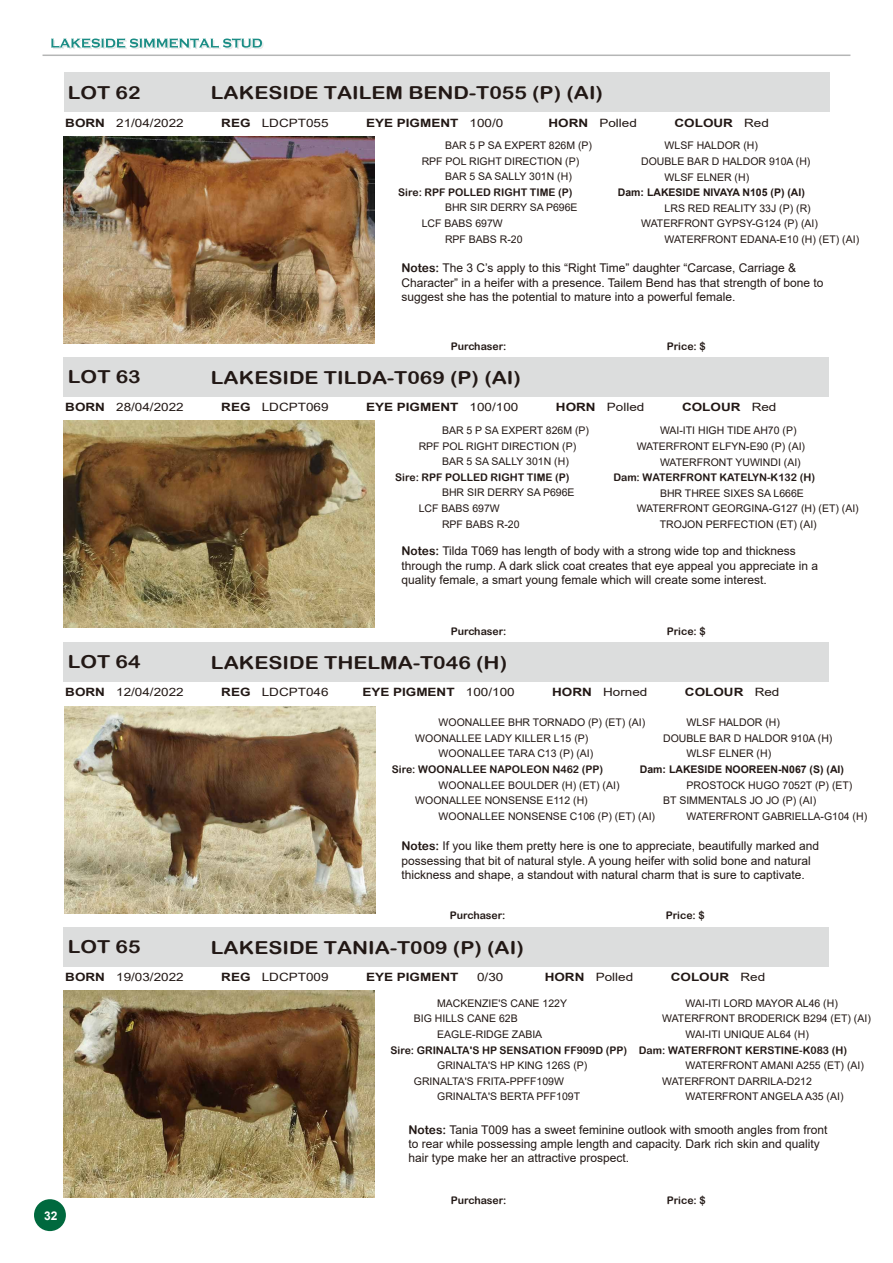
<style>
.page{position:relative;width:893px;height:1263px;background:#fff}
.page>*{position:absolute;margin:0;border:0;box-sizing:border-box;transform-origin:0 0}
.t1{font:17.85px "Arial Rounded MT Bold";color:#221815;scale:1.18 1}
.t2{font:12px/14.4px "Arial";color:#221815}
.t3{font:700 12px "Arial";color:#fff}
.t4{font:11.4px "Arial";color:#221815;scale:1.18 1}
.t5{font:700 11.4px "Arial";color:#221815;scale:1.18 1}
.t6{font:10.5px/15.6px "Arial";color:#221815}
.t7{font:10.5px "Arial Rounded MT Bold";color:#221815}
.t8{font:700 10.5px "Arial";color:#221815}
.s1{font-weight:700}
.s2{font-weight:400}
.s3{font-family:"Arial Rounded MT Bold"}
</style>
<div class="page">
<div style="left:34px;top:1199px;width:32px;height:32px;background:#00693e;border-radius:50%"></div>
<hr style="left:43px;top:55px;width:807px;height:1px;background:#b5b6b6">
<svg style="left:51px;top:38px;width:213px;height:11px"></svg>
<div style="left:64px;top:357px;width:765px;height:40px;background:#dcdddd"></div>
<img style="left:64px;top:421px;width:310px;height:207px">
<div style="left:64px;top:642px;width:765px;height:40px;background:#dcdddd"></div>
<img style="left:65px;top:707px;width:310px;height:206px">
<div style="left:64px;top:927px;width:765px;height:40px;background:#dcdddd"></div>
<img style="left:64px;top:991px;width:310px;height:207px">
<div style="left:64px;top:72px;width:765px;height:40px;background:#dcdddd"></div>
<img style="left:64px;top:136px;width:310px;height:207px">
<h1 class="t1" style="left:68px;top:82px;width:63px">LOT 62</h1>
<h1 class="t1" style="left:211px;top:82px;width:334px">LAKESIDE TAILEM BEND-T055 (P) (AI)</h1>
<p class="t4" style="left:65px;top:115px;width:102px"><span class="s1">BORN</span> 21/04/2022</p>
<p class="t4" style="left:221px;top:115px;width:92px"><span class="s1">REG</span> LDCPT055</p>
<p class="t5" style="left:366px;top:114px;width:118px">EYE PIGMENT <span class="s2">100/0</span></p>
<p class="t4" style="left:548px;top:115px;width:77px"><span class="s1">HORN</span> Polled</p>
<p class="t5" style="left:674px;top:114px;width:82px">COLOUR <span class="s2">Red</span></p>
<p class="t6" style="left:445px;top:137px;width:149px">BAR 5 P SA EXPERT 826M (P)</p>
<p class="t6" style="left:422px;top:153px;width:159px">RPF POL RIGHT DIRECTION (P)</p>
<p class="t6" style="left:445px;top:169px;width:128px">BAR 5 SA SALLY 301N (H)</p>
<p class="t7" style="left:398px;top:186px;width:176px">Sire: RPF POLLED RIGHT TIME (P)</p>
<p class="t6" style="left:445px;top:200px;width:134px">BHR SIR DERRY SA P696E</p>
<p class="t6" style="left:422px;top:215px;width:83px">LCF BABS 697W</p>
<p class="t6" style="left:445px;top:231px;width:79px">RPF BABS R-20</p>
<p class="t2" style="left:401px;top:261px;width:424px"><span class="s3">Notes:</span> The 3 C’s apply to this “Right Time” daughter “Carcase, Carriage &amp;<br>Character” in a heifer with a presence. Tailem Bend has that strength of bone to suggest she has the potential to mature into a powerful female.</p>
<p class="t6" style="left:665px;top:138px;width:95px">WLSF HALDOR (H)</p>
<p class="t6" style="left:641px;top:153px;width:171px">DOUBLE BAR D HALDOR 910A (H)</p>
<p class="t6" style="left:665px;top:169px;width:86px">WLSF ELNER (H)</p>
<p class="t8" style="left:618px;top:185px;width:189px">Dam: LAKESIDE NIVAYA N105 (P) (AI)</p>
<p class="t6" style="left:665px;top:200px;width:148px">LRS RED REALITY 33J (P) (R)</p>
<p class="t6" style="left:641px;top:216px;width:178px">WATERFRONT GYPSY-G124 (P) (AI)</p>
<p class="t6" style="left:665px;top:231px;width:196px">WATERFRONT EDANA-E10 (H) (ET) (AI)</p>
<p class="t7" style="left:451px;top:340px;width:57px">Purchaser:</p>
<p class="t7" style="left:667px;top:340px;width:41px">Price: $</p>
<h1 class="t1" style="left:68px;top:367px;width:63px">LOT 63</h1>
<h1 class="t1" style="left:211px;top:367px;width:264px">LAKESIDE TILDA-T069 (P) (AI)</h1>
<p class="t4" style="left:65px;top:400px;width:102px"><span class="s1">BORN</span> 28/04/2022</p>
<p class="t4" style="left:221px;top:400px;width:92px"><span class="s1">REG</span> LDCPT069</p>
<p class="t5" style="left:366px;top:399px;width:131px">EYE PIGMENT <span class="s2">100/100</span></p>
<p class="t4" style="left:556px;top:400px;width:77px"><span class="s1">HORN</span> Polled</p>
<p class="t5" style="left:682px;top:399px;width:82px">COLOUR <span class="s2">Red</span></p>
<p class="t6" style="left:442px;top:422px;width:149px">BAR 5 P SA EXPERT 826M (P)</p>
<p class="t6" style="left:419px;top:438px;width:159px">RPF POL RIGHT DIRECTION (P)</p>
<p class="t6" style="left:442px;top:453px;width:128px">BAR 5 SA SALLY 301N (H)</p>
<p class="t7" style="left:395px;top:471px;width:176px">Sire: RPF POLLED RIGHT TIME (P)</p>
<p class="t6" style="left:442px;top:485px;width:134px">BHR SIR DERRY SA P696E</p>
<p class="t6" style="left:419px;top:500px;width:83px">LCF BABS 697W</p>
<p class="t6" style="left:442px;top:516px;width:79px">RPF BABS R-20</p>
<p class="t2" style="left:401px;top:544px;width:418px"><span class="s3">Notes:</span> Tilda T069 has length of body with a strong wide top and thickness through the rump. A dark slick coat creates that eye appeal you appreciate in a quality female, a smart young female which will create some interest.</p>
<p class="t6" style="left:660px;top:423px;width:138px">WAI-ITI HIGH TIDE AH70 (P)</p>
<p class="t6" style="left:637px;top:438px;width:170px">WATERFRONT ELFYN-E90 (P) (AI)</p>
<p class="t6" style="left:660px;top:454px;width:142px">WATERFRONT YUWINDI (AI)</p>
<p class="t7" style="left:613px;top:471px;width:203px">Dam: WATERFRONT KATELYN-K132 (H)</p>
<p class="t6" style="left:660px;top:485px;width:145px">BHR THREE SIXES SA L666E</p>
<p class="t6" style="left:637px;top:501px;width:224px">WATERFRONT GEORGINA-G127 (H) (ET) (AI)</p>
<p class="t6" style="left:660px;top:516px;width:158px">TROJON PERFECTION (ET) (AI)</p>
<p class="t7" style="left:451px;top:625px;width:57px">Purchaser:</p>
<p class="t7" style="left:667px;top:625px;width:41px">Price: $</p>
<h1 class="t1" style="left:68px;top:651px;width:63px">LOT 64</h1>
<h1 class="t1" style="left:211px;top:652px;width:253px">LAKESIDE THELMA-T046 (H)</h1>
<p class="t4" style="left:65px;top:684px;width:102px"><span class="s1">BORN</span> 12/04/2022</p>
<p class="t4" style="left:221px;top:684px;width:92px"><span class="s1">REG</span> LDCPT046</p>
<p class="t5" style="left:362px;top:684px;width:131px">EYE PIGMENT <span class="s2">100/100</span></p>
<p class="t4" style="left:552px;top:684px;width:82px"><span class="s1">HORN</span> Horned</p>
<p class="t5" style="left:685px;top:684px;width:82px">COLOUR <span class="s2">Red</span></p>
<p class="t6" style="left:687px;top:715px;width:95px">WLSF HALDOR (H)</p>
<p class="t6" style="left:663px;top:730px;width:171px">DOUBLE BAR D HALDOR 910A (H)</p>
<p class="t6" style="left:687px;top:746px;width:86px">WLSF ELNER (H)</p>
<p class="t8" style="left:640px;top:762px;width:206px">Dam: LAKESIDE NOOREEN-N067 (S) (AI)</p>
<p class="t6" style="left:663px;top:777px;width:191px;text-indent:23px">PROSTOCK HUGO 7052T (P) (ET)<br>BT SIMMENTALS JO JO (P) (AI)</p>
<p class="t6" style="left:687px;top:808px;width:182px">WATERFRONT GABRIELLA-G104 (H)</p>
<p class="t2" style="left:401px;top:839px;width:419px"><span class="s3">Notes:</span> If you like them pretty here is one to appreciate, beautifully marked and possessing that bit of natural style. A young heifer with solid bone and natural thickness and shape, a standout with natural charm that is sure to captivate.</p>
<p class="t6" style="left:439px;top:715px;width:208px">WOONALLEE BHR TORNADO (P) (ET) (AI)</p>
<p class="t6" style="left:415px;top:730px;width:175px">WOONALLEE LADY KILLER L15 (P)</p>
<p class="t6" style="left:439px;top:746px;width:156px">WOONALLEE TARA C13 (P) (AI)</p>
<p class="t7" style="left:392px;top:763px;width:213px">Sire: WOONALLEE NAPOLEON N462 (PP)</p>
<p class="t6" style="left:415px;top:777px;width:206px;text-indent:23px">WOONALLEE BOULDER (H) (ET) (AI)<br>WOONALLEE NONSENSE E112 (H)</p>
<p class="t6" style="left:439px;top:808px;width:218px">WOONALLEE NONSENSE C106 (P) (ET) (AI)</p>
<p class="t7" style="left:450px;top:909px;width:57px">Purchaser:</p>
<p class="t7" style="left:666px;top:909px;width:41px">Price: $</p>
<h1 class="t1" style="left:68px;top:936px;width:63px">LOT 65</h1>
<h1 class="t1" style="left:211px;top:937px;width:267px">LAKESIDE TANIA-T009 (P) (AI)</h1>
<p class="t4" style="left:65px;top:969px;width:102px"><span class="s1">BORN</span> 19/03/2022</p>
<p class="t4" style="left:221px;top:969px;width:92px"><span class="s1">REG</span> LDCPT009</p>
<p class="t5" style="left:366px;top:969px;width:80px">EYE PIGMENT</p>
<p class="t4" style="left:477px;top:969px;width:24px">0/30</p>
<p class="t4" style="left:545px;top:969px;width:77px"><span class="s1">HORN</span> Polled</p>
<p class="t5" style="left:671px;top:969px;width:82px">COLOUR <span class="s2">Red</span></p>
<p class="t6" style="left:437px;top:995px;width:131px">MACKENZIE'S CANE 122Y</p>
<p class="t6" style="left:414px;top:1011px;width:105px">BIG HILLS CANE 62B</p>
<p class="t6" style="left:437px;top:1026px;width:107px">EAGLE-RIDGE ZABIA</p>
<p class="t7" style="left:390px;top:1044px;width:238px">Sire: GRINALTA'S HP SENSATION FF909D (PP)</p>
<p class="t6" style="left:414px;top:1057px;width:175px;text-indent:23px">GRINALTA'S HP KING 126S (P)<br>GRINALTA'S FRITA-PPFF109W</p>
<p class="t6" style="left:437px;top:1089px;width:144px">GRINALTA'S BERTA PFF109T</p>
<p class="t2" style="left:408px;top:1122px;width:420px"><span class="s3">Notes:</span> Tania T009 has a sweet feminine outlook with smooth angles from front to rear while possessing ample length and capacity. Dark rich skin and quality hair type make her an attractive prospect.</p>
<p class="t6" style="left:686px;top:995px;width:154px">WAI-ITI LORD MAYOR AL46 (H)</p>
<p class="t6" style="left:662px;top:1011px;width:210px">WATERFRONT BRODERICK B294 (ET) (AI)</p>
<p class="t6" style="left:686px;top:1026px;width:125px">WAI-ITI UNIQUE AL64 (H)</p>
<p class="t7" style="left:639px;top:1044px;width:210px">Dam: WATERFRONT KERSTINE-K083 (H)</p>
<p class="t6" style="left:686px;top:1057px;width:180px">WATERFRONT AMANI A255 (ET) (AI)</p>
<p class="t6" style="left:662px;top:1073px;width:151px">WATERFRONT DARRILA-D212</p>
<p class="t6" style="left:686px;top:1089px;width:159px">WATERFRONT ANGELA A35 (AI)</p>
<p class="t3" style="left:44px;top:1207px;width:15px">32</p>
<p class="t7" style="left:451px;top:1194px;width:57px">Purchaser:</p>
<p class="t7" style="left:667px;top:1194px;width:41px">Price: $</p>
</div>
